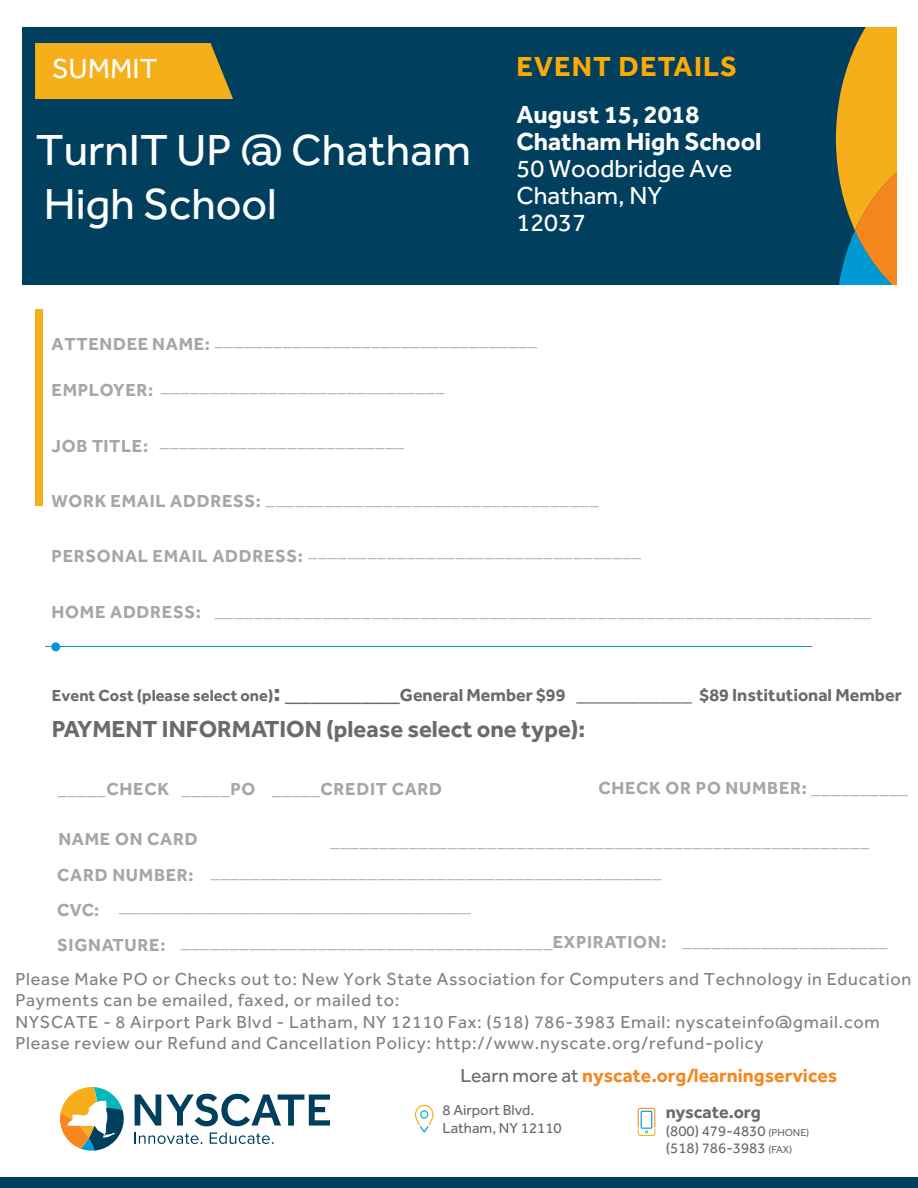
<style>
.page{position:relative;width:918px;height:1188px;background:#fff}
.page>*{position:absolute;margin:0;border:0;box-sizing:border-box;transform-origin:0 0}
.t1{font:45px/54px "Effra";color:#fff}
.t2{font:700 28.5px "Effra";letter-spacing:.04em;color:#fa0}
.t3{font:28.5px "Effra";color:#fff}
.t4{font:700 25.5px/27px "Effra";color:#fff}
.t5{font:25.5px/27px "Effra";color:#fff}
.t6{font:700 24px "Effra";color:#6a6a6d}
.t7{font:700 19.5px "Effra";color:#f6871f}
.t8{font:18px/30.3px "Effra";color:#a8a4a6}
.t9{font:18px/21.6px "Effra";letter-spacing:.04em;color:#808080}
.t10{font:700 18px/35.4px "Effra";letter-spacing:.04em;color:#a8a5a7}
.t11{font:700 18px "Effra";letter-spacing:.04em;color:#a8a5a7}
.t12{font:700 18px "Effra";color:#6a6a6d}
.t13{font:700 18px "Effra";letter-spacing:-.005em;color:#6a6a6d}
.t14{font:15px/18px "Effra";color:#6a6a6d}
.s1{font-style:inherit}
.s2{font-size:16.5px}
.s3{font-size:25.5px}
.s4{font-size:21px}
.s5{font-weight:700;color:#a8a5a7}
.s6{font-weight:400;color:#6a6a6d}
.s7{font-size:10.5px}
</style>
<div class="page">
<div style="left:22px;top:27px;width:874px;height:257px;background:#003f5e"></div>
<svg style="left:836px;top:27px;width:60px;height:257px;background:#ba9436"></svg>
<svg style="left:35px;top:43px;width:198px;height:56px;background:#e8a81e"></svg>
<div style="left:36px;top:309px;width:7px;height:196px;background:#f6af1b"></div>
<hr style="left:46px;top:646px;width:766px;height:1px;background:#0099d4">
<div style="left:51px;top:642px;width:9px;height:9px;background:#0099d4;border-radius:50%"></div>
<div style="left:0;top:1177px;width:918px;height:11px;background:#003f5e"></div>
<svg style="left:60px;top:1087px;width:64px;height:64px"></svg>
<svg style="left:135px;top:1133px;width:67px;height:11px"></svg>
<svg style="left:210px;top:1133px;width:64px;height:11px"></svg>
<svg style="left:135px;top:1094px;width:195px;height:32px"></svg>
<svg style="left:415px;top:1105px;width:19px;height:28px"></svg>
<svg style="left:638px;top:1108px;width:17px;height:28px"></svg>
<h2 class="t3" style="left:52px;top:52px;width:107px">SUMMIT</h2>
<h2 class="t2" style="left:516px;top:49px;width:222px">EVENT DETAILS</h2>
<h3 class="t4" style="left:516px;top:100px;width:247px">August 15, 2018<br>Chatham High School</h3>
<h3 class="t5" style="left:516px;top:155px;width:217px">50 Woodbridge Ave<br>Chatham<span class="s1">, NY<br></span>12037</h3>
<h1 class="t1" style="left:36px;top:122px;width:437px">TurnIT UP @ Chatham<br>High School</h1>
<p class="t11" style="left:52px;top:333px;width:160px">ATTENDEE <span class="s1">N</span>AME<span class="s1">:</span></p>
<p class="t10" style="left:52px;top:372px;width:103px">EMPLOYER:</p>
<p class="t8" style="left:214px;top:325px;width:325px">_________________________________</p>
<p class="t8" style="left:161px;top:371px;width:285px">_____________________________</p>
<p class="t11" style="left:52px;top:435px;width:98px">JOB TITLE:</p>
<p class="t8" style="left:160px;top:426px;width:246px">_________________________</p>
<p class="t10" style="left:52px;top:483px;width:211px"><span class="s1">WORK</span> EMAIL ADDRESS:</p>
<p class="t8" style="left:266px;top:484px;width:334px">__________________________________</p>
<p class="t11" style="left:52px;top:545px;width:253px">PERSONAL EMAIL ADDRESS:</p>
<p class="t8" style="left:309px;top:536px;width:334px">__________________________________</p>
<p class="t10" style="left:52px;top:593px;width:151px">HOME ADDRESS:</p>
<p class="t8" style="left:215px;top:595px;width:658px">___________________________________________________________________</p>
<p class="t12" style="left:52px;top:684px;width:851px"><span class="s2">Event Cost</span> <span class="s2">(please select one)</span><span class="s3">:</span> <span class="s3">_________</span>General Member <span class="s1">$</span>99 <span class="s4">___________</span> $89 Institutional Member</p>
<h3 class="t6" style="left:52px;top:714px;width:535px">PAYMENT INFORMATION (please select one type):</h3>
<p class="t11" style="left:58px;top:778px;width:386px">_____<span class="s1">CHECK</span> _____PO _____CREDIT CARD</p>
<p class="t10" style="left:598px;top:770px;width:311px">CHECK OR PO NUMBER: <span class="s1">__________</span></p>
<p class="t11" style="left:58px;top:828px;width:141px">NAME ON CARD</p>
<p class="t10" style="left:57px;top:856px;width:138px">CARD NUMBER:<br>CVC:<br>SIGNATURE:</p>
<p class="t8" style="left:211px;top:826px;width:660px;text-indent:119px">_______________________________________________________ ______________________________________________</p>
<p class="t8" style="left:119px;top:890px;width:354px">______________________________________</p>
<p class="t8" style="left:682px;top:926px;width:207px">_____________________</p>
<p class="t9" style="left:15px;top:968px;width:897px">Please Make PO or Checks out to: New York State Association for Computers and Technology in Education Payments can be emailed, faxed, or mailed to:<br>NYSCATE - 8 Airport Park Blvd - Latham, NY 12110 Fax: (518) 786-3983 Email: nyscateinfo@gmail.com Please review our Refund and Cancellation Policy: http://www.nyscate.org/refund-policy</p>
<p class="t8" style="left:181px;top:926px;width:487px">______________________________________<span class="s5">EXPIRATION:</span></p>
<p class="t7" style="left:460px;top:1063px;width:378px"><span class="s6">Learn more at</span> nyscate.org/learningservices</p>
<p class="t14" style="left:442px;top:1101px;width:121px">8 Airport Blvd.<br>Latham, NY 12110</p>
<p class="t13" style="left:666px;top:1101px;width:97px">nyscate.org</p>
<p class="t14" style="left:666px;top:1123px;width:145px;line-height:16.5px">(800) 479-4830 <span class="s7">(PHONE) </span>(518) 786-3983 <span class="s7">(FAX)</span></p>
</div>
